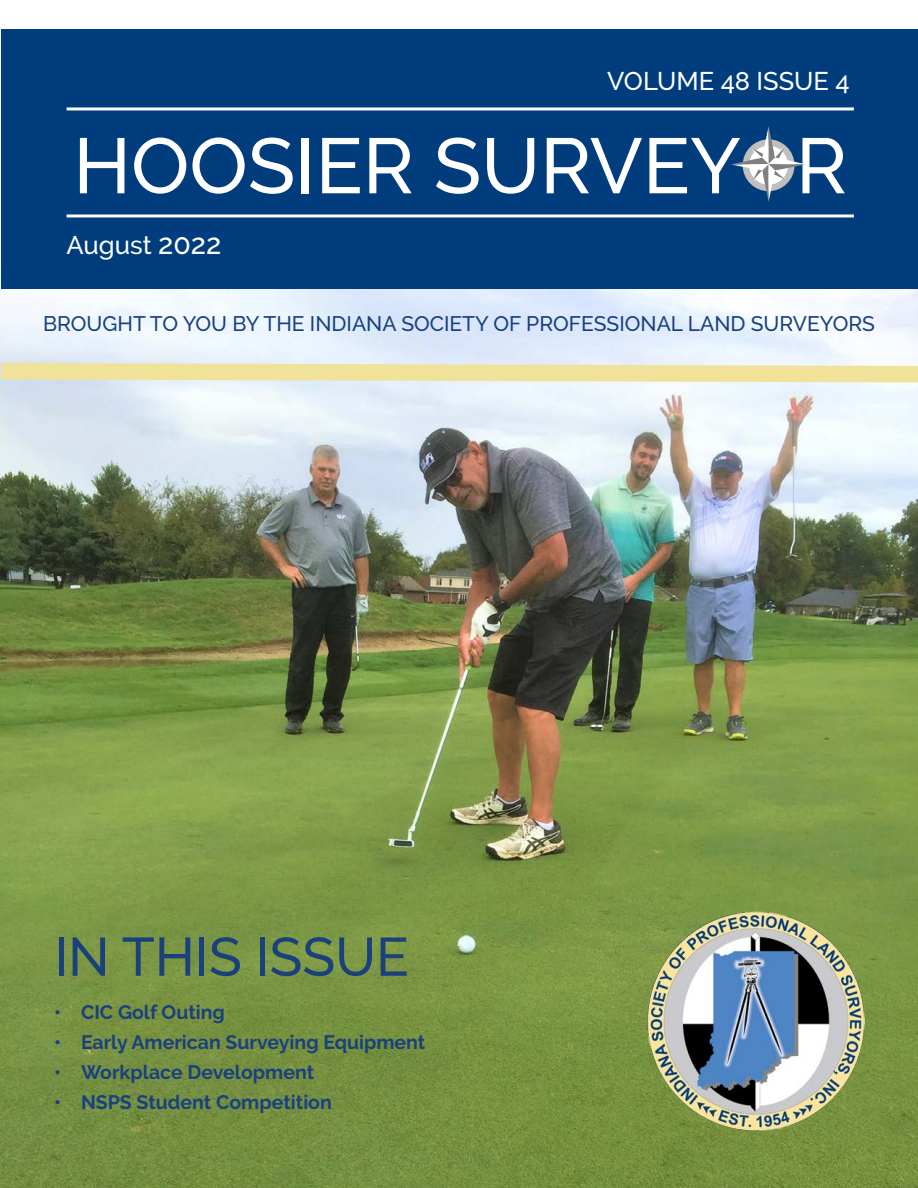
<style>
.page{position:relative;width:918px;height:1188px;background:#fff}
.page>*{position:absolute;margin:0;border:0;box-sizing:border-box;transform-origin:0 0}
.t1{font:500 78px "Raleway";color:#fff}
.t2{font:500 54px "Raleway";color:#1a417c}
.t3{font:500 25.5px "Raleway";color:#fff}
.t4{font:500 21px "Raleway";color:#1a417c}
.t5{font:700 19.5px "Raleway";color:#1a417c}
.s1{font-size:28.5px}
</style>
<div class="page">
<img style="left:0;top:266px;width:918px;height:922px">
<div style="left:1px;top:30px;width:917px;height:259px;background:#013d7d"></div>
<hr style="left:67px;top:107px;width:787px;height:3px;background:#fff">
<hr style="left:67px;top:214px;width:787px;height:3px;background:#fff">
<svg style="left:731px;top:126px;width:75px;height:75px"></svg>
<img style="left:647px;top:910px;width:217px;height:221px">
<svg style="left:0;top:355px;width:918px;height:36px;background:#ebeacd"></svg>
<p class="t3" style="left:607px;top:66px;width:244px">VOLUME 48 ISSUE 4</p>
<p class="t1" style="left:73px;top:121px;width:775px">HOOSIER SURVEY R</p>
<p class="t3" style="left:67px;top:230px;width:156px">August <span class="s1">2022</span></p>
<p class="t4" style="left:43px;top:311px;width:833px">BROUGHT TO YOU BY THE INDIANA SOCIETY OF PROFESSIONAL LAND SURVEYORS</p>
<p class="t2" style="left:54px;top:926px;width:356px">IN THIS ISSUE</p>
<p class="t5" style="left:54px;top:1001px;width:173px">• CIC Golf Outing</p>
<p class="t5" style="left:54px;top:1031px;width:373px">• Early American Surveying Equipment</p>
<p class="t5" style="left:54px;top:1061px;width:262px">• Workplace Development</p>
<p class="t5" style="left:54px;top:1091px;width:279px">• NSPS Student Competition</p>
</div>
